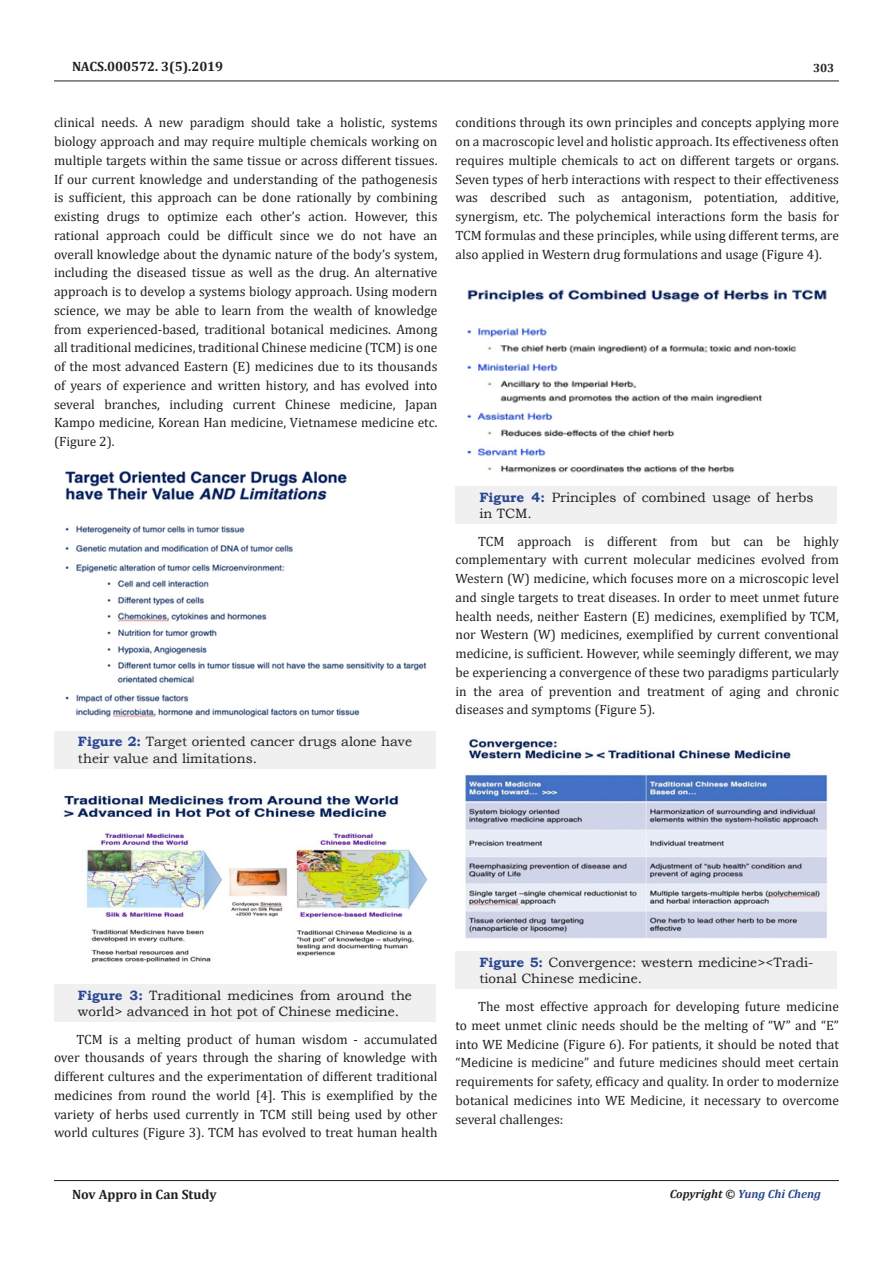
<style>
.page{position:relative;width:893px;height:1263px;background:#fff}
.page>*{position:absolute;margin:0;border:0;box-sizing:border-box;transform-origin:0 0}
.t1{font:13.5px/18.8px "Cambria";color:#231f20;text-align:justify}
.t2{font:13.5px/16.2px "Bookman Old Style";color:#231f20}
.t3{font:700 13.5px "Cambria";color:#231f20}
.t4{font:italic 700 12px "Cambria";color:#2a4791}
.t5{font:700 12px "Cambria";color:#231f20}
.s1{font-weight:700;color:#2a4791}
.s2{color:#231f20}
</style>
<div class="page">
<hr style="left:54px;top:81px;width:785px;height:1px;background:#231f20">
<hr style="left:54px;top:1180px;width:785px;height:1px;background:#231f20">
<div style="left:54px;top:731px;width:382px;height:38px;background:#f0f0f0"></div>
<img style="left:65px;top:471px;width:362px;height:247px">
<div style="left:54px;top:984px;width:382px;height:38px;background:#f0f0f0"></div>
<img style="left:63px;top:795px;width:365px;height:168px">
<div style="left:455px;top:486px;width:382px;height:38px;background:#f0f0f0"></div>
<img style="left:467px;top:289px;width:360px;height:184px">
<div style="left:455px;top:951px;width:382px;height:38px;background:#f0f0f0"></div>
<img style="left:465px;top:738px;width:363px;height:200px">
<p class="t3" style="left:72px;top:56px;width:153px">NACS.000572. 3(5).2019</p>
<p class="t1" style="left:54px;top:113px;width:385px">clinical needs. A new paradigm should take a holistic, systems biology approach and may require multiple chemicals working on multiple targets within the same tissue or across different tissues.<br>If our current knowledge and understanding of the pathogenesis is sufficient, this approach can be done rationally by combining existing drugs to optimize each other’s action. However, this rational approach could be difficult since we do not have an overall knowledge about the dynamic nature of the body’s system, including the diseased tissue as well as the drug. An alternative approach is to develop a systems biology approach. Using modern science, we may be able to learn from the wealth of knowledge from experienced-based, traditional botanical medicines. Among all traditional medicines, traditional Chinese medicine (TCM) is one of the most advanced Eastern (E) medicines due to its thousands of years of experience and written history, and has evolved into several branches, including current Chinese medicine, Japan Kampo medicine, Korean Han medicine, Vietnamese medicine etc. (Figure 2).</p>
<p class="t2" style="left:78px;top:734px;width:336px"><span class="s1">Figure 2:</span> Target oriented cancer drugs alone have their value and limitations.</p>
<p class="t5" style="left:813px;top:60px;width:23px">303</p>
<p class="t1" style="left:455px;top:113px;width:385px">conditions through its own principles and concepts applying more on a macroscopic level and holistic approach. Its effectiveness often requires multiple chemicals to act on different targets or organs.<br>Seven types of herb interactions with respect to their effectiveness was described such as antagonism, potentiation, additive, synergism, etc. The polychemical interactions form the basis for TCM formulas and these principles, while using different terms, are also applied in Western drug formulations and usage (Figure 4).</p>
<p class="t2" style="left:479px;top:489px;width:335px"><span class="s1">Figure 4:</span> Principles of combined usage of herbs in TCM.</p>
<p class="t1" style="left:455px;top:531px;width:385px;text-indent:22px">TCM approach is different from but can be highly complementary with current molecular medicines evolved from Western (W) medicine, which focuses more on a microscopic level and single targets to treat diseases. In order to meet unmet future health needs, neither Eastern (E) medicines, exemplified by TCM, nor Western (W) medicines, exemplified by current conventional medicine, is sufficient. However, while seemingly different, we may be experiencing a convergence of these two paradigms particularly in the area of prevention and treatment of aging and chronic diseases and symptoms (Figure 5).</p>
<p class="t2" style="left:78px;top:987px;width:335px"><span class="s1">Figure 3:</span> Traditional medicines from around the world&gt; advanced in hot pot of Chinese medicine.</p>
<p class="t1" style="left:54px;top:1029px;width:385px;text-indent:22px">TCM is a melting product of human wisdom - accumulated over thousands of years through the sharing of knowledge with different cultures and the experimentation of different traditional medicines from round the world [4]. This is exemplified by the variety of herbs used currently in TCM still being used by other world cultures (Figure 3). TCM has evolved to treat human health</p>
<p class="t2" style="left:479px;top:954px;width:335px"><span class="s1">Figure 5:</span> Convergence: western medicine&gt;&lt;Tradi&shy;tional Chinese medicine.</p>
<p class="t1" style="left:455px;top:997px;width:385px;text-indent:22px">The most effective approach for developing future medicine to meet unmet clinic needs should be the melting of “W” and “E” into WE Medicine (Figure 6). For patients, it should be noted that “Medicine is medicine” and future medicines should meet certain requirements for safety, efficacy and quality. In order to modernize botanical medicines into WE Medicine, it necessary to overcome several challenges:</p>
<p class="t3" style="left:72px;top:1185px;width:146px">Nov Appro in Can Study</p>
<p class="t4" style="left:670px;top:1185px;width:153px"><span class="s2">Copyright ©</span> Yung Chi Cheng</p>
</div>
